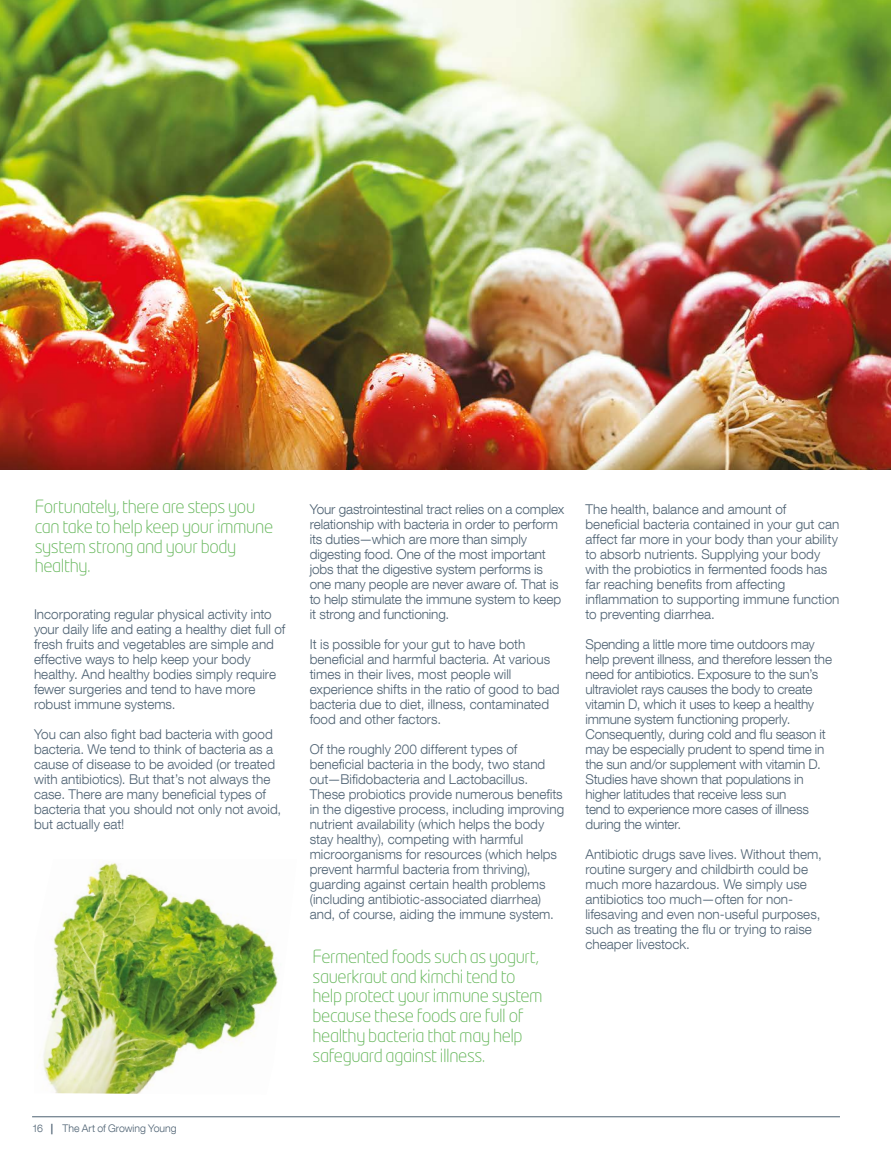
<style>
.page{position:relative;width:891px;height:1161px;background:#fff}
.page>*{position:absolute;margin:0;border:0;box-sizing:border-box;transform-origin:0 0}
.t1{font:300 18px/19.8px "Neo Tech Pro";letter-spacing:-.02em;color:#65b65a}
.t2{font:300 13.5px/15px "Helvetica Neue LT Com";color:#4d6172}
.t3{font:300 10.5px "Helvetica Neue LT Com";color:#4d6172}
.s1{font-weight:700}
</style>
<div class="page">
<hr style="left:32px;top:1116px;width:808px;height:1px;background:#4d6172">
<img style="left:43px;top:863px;width:235px;height:231px">
<img style="left:0;top:0;width:891px;height:469px">
<h1 class="t1" style="left:35px;top:496px;width:240px">Fortunately, there are steps you can take to help keep your immune system strong and your body healthy.</h1>
<p class="t2" style="left:34px;top:606px;width:253px">Incorporating regular physical activity into your daily life and eating a healthy diet full of fresh fruits and vegetables are simple and effective ways to help keep your body healthy. And healthy bodies simply require fewer surgeries and tend to have more robust immune systems.</p>
<p class="t2" style="left:34px;top:726px;width:249px">You can also fight bad bacteria with good bacteria. We tend to think of bacteria as a cause of disease to be avoided (or treated with antibiotics). But that’s not always the case. There are many beneficial types of bacteria that you should not only not avoid, but actually eat!</p>
<p class="t3" style="left:32px;top:1122px;width:13px">16</p>
<p class="t3" style="left:51px;top:1122px;width:127px"><span class="s1">|</span> The Art of Growing Young</p>
<p class="t2" style="left:310px;top:501px;width:256px">Your gastrointestinal tract relies on a complex relationship with bacteria in order to perform its duties—which are more than simply digesting food. One of the most important jobs that the digestive system performs is one many people are never aware of. That is to help stimulate the immune system to keep it strong and functioning.</p>
<p class="t2" style="left:310px;top:636px;width:251px">It is possible for your gut to have both beneficial and harmful bacteria. At various times in their lives, most people will experience shifts in the ratio of good to bad bacteria due to diet, illness, contaminated food and other factors.</p>
<p class="t2" style="left:310px;top:741px;width:256px">Of the roughly 200 different types of beneficial bacteria in the body, two stand out—Bifidobacteria and Lactobacillus.<br>These probiotics provide numerous benefits in the digestive process, including improving nutrient availability (which helps the body stay healthy), competing with harmful microorganisms for resources (which helps prevent harmful bacteria from thriving), guarding against certain health problems (including antibiotic-associated diarrhea) and, of course, aiding the immune system.</p>
<h1 class="t1" style="left:313px;top:946px;width:232px">Fermented foods such as yogurt, sauerkraut and kimchi tend to help protect your immune system because these foods are full of healthy bacteria that may help safeguard against illness.</h1>
<p class="t2" style="left:585px;top:501px;width:255px">The health, balance and amount of beneficial bacteria contained in your gut can affect far more in your body than your ability to absorb nutrients. Supplying your body with the probiotics in fermented foods has far reaching benefits from affecting inflammation to supporting immune function to preventing diarrhea.</p>
<p class="t2" style="left:585px;top:636px;width:248px">Spending a little more time outdoors may help prevent illness, and therefore lessen the need for antibiotics. Exposure to the sun’s ultraviolet rays causes the body to create vitamin D, which it uses to keep a healthy immune system functioning properly.<br>Consequently, during cold and flu season it may be especially prudent to spend time in the sun and/or supplement with vitamin D.<br>Studies have shown that populations in higher latitudes that receive less sun<br>tend to experience more cases of illness during the winter.</p>
<p class="t2" style="left:585px;top:846px;width:238px">Antibiotic drugs save lives. Without them, routine surgery and childbirth could be much more hazardous. We simply use antibiotics too much—often for non&shy;lifesaving and even non-useful purposes, such as treating the flu or trying to raise cheaper livestock.</p>
</div>
